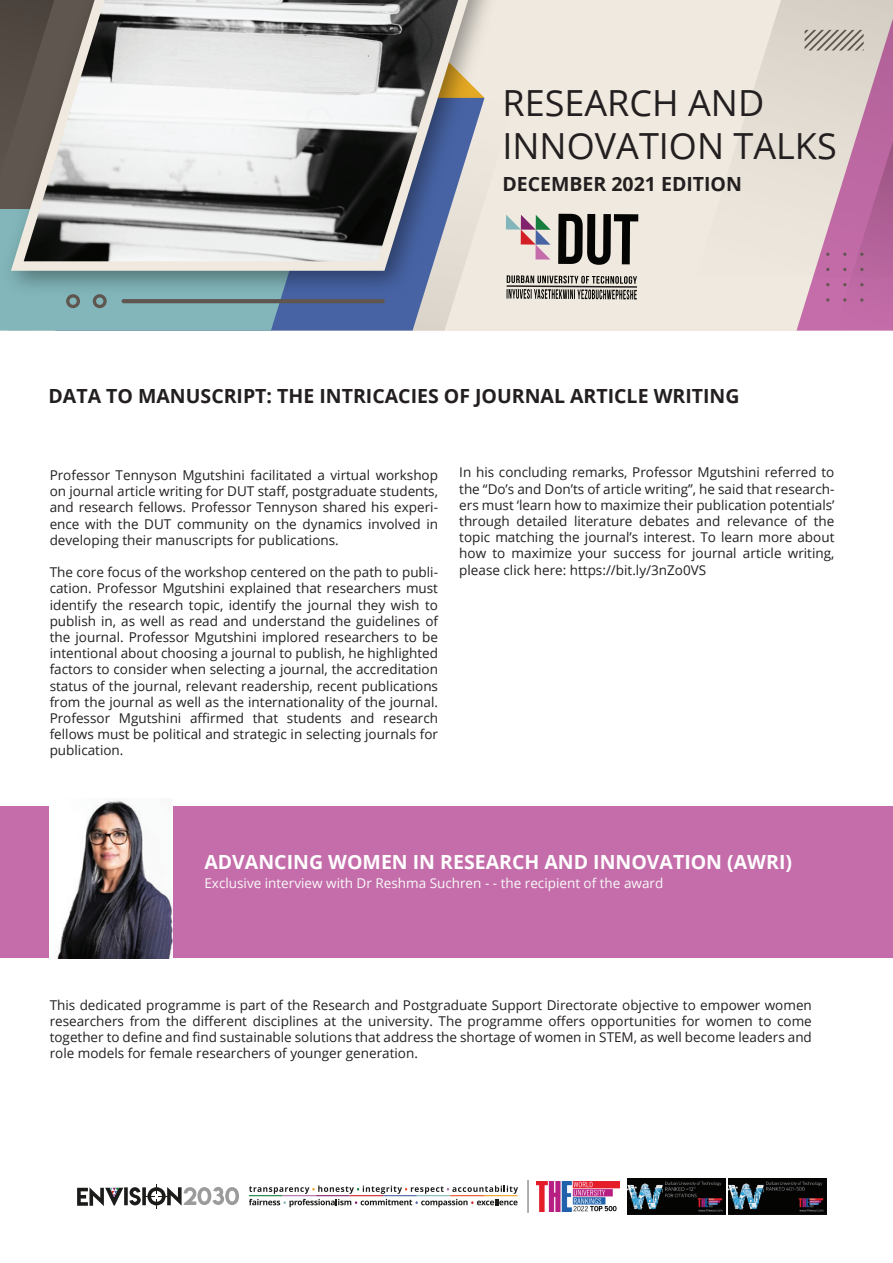
<style>
.page{position:relative;width:893px;height:1263px;background:#fff}
.page>*{position:absolute;margin:0;border:0;box-sizing:border-box;transform-origin:0 0}
.t1{font:36px/43.2px "Open Sans";color:#231f20}
.t2{font:700 19.5px "Open Sans";color:#231f20}
.t3{font:700 19.5px "Open Sans";color:#fefefe}
.t4{font:13.5px/16.2px "Open Sans";color:#231f20;text-align:justify}
.t5{font:13.5px "Open Sans";color:#f9fafa}
</style>
<div class="page">
<div style="left:0;top:0;width:893px;height:331px;background:#efe9df"></div>
<svg style="left:343px;top:305px;width:109px;height:26px;background:#798ab1"></svg>
<svg style="left:741px;top:0;width:152px;height:148px"></svg>
<svg style="left:0;top:305px;width:343px;height:26px;background:#77a5b5"></svg>
<svg style="left:796px;top:18px;width:97px;height:313px"></svg>
<svg style="left:93px;top:305px;width:14px;height:3px"></svg>
<svg style="left:66px;top:305px;width:14px;height:3px"></svg>
<img style="left:0;top:0;width:507px;height:305px">
<svg style="left:11px;top:0;width:478px;height:271px"></svg>
<img style="left:24px;top:0;width:434px;height:261px">
<div style="left:0;top:806px;width:893px;height:152px;background:#c56daa"></div>
<img style="left:50px;top:799px;width:122px;height:159px">
<svg style="left:506px;top:215px;width:45px;height:45px"></svg>
<svg style="left:558px;top:214px;width:80px;height:51px"></svg>
<svg style="left:505px;top:275px;width:132px;height:24px"></svg>
<img style="left:627px;top:1178px;width:98px;height:36px">
<svg style="left:77px;top:1185px;width:162px;height:23px"></svg>
<svg style="left:249px;top:1185px;width:269px;height:22px"></svg>
<hr style="left:249px;top:1195px;width:33px;height:1px;background:#137f3f">
<hr style="left:282px;top:1195px;width:34px;height:1px;background:#ae6dab">
<hr style="left:316px;top:1195px;width:34px;height:1px;background:#86236d">
<hr style="left:350px;top:1195px;width:33px;height:1px;background:#d02027">
<hr style="left:383px;top:1195px;width:34px;height:1px;background:#4a63a3">
<hr style="left:417px;top:1195px;width:33px;height:1px;background:#83b6b9">
<hr style="left:450px;top:1195px;width:34px;height:1px;background:#e85024">
<hr style="left:484px;top:1195px;width:33px;height:1px;background:#f1a01e">
<img style="left:537px;top:1181px;width:83px;height:30px">
<img style="left:728px;top:1178px;width:98px;height:36px">
<hr style="left:528px;top:1180px;width:1px;height:33px;background:#606160">
<h1 class="t1" style="left:502px;top:80px;width:336px">RESEARCH AND<br>INNOVATION TALKS</h1>
<h2 class="t2" style="left:502px;top:170px;width:241px">DECEMBER 2021 EDITION</h2>
<h2 class="t2" style="left:49px;top:382px;width:692px">DATA TO MANUSCRIPT: THE INTRICACIES OF JOURNAL ARTICLE WRITING</h2>
<p class="t4" style="left:50px;top:467px;width:390px">Professor Tennyson Mgutshini facilitated a virtual workshop on journal article writing for DUT staff, postgraduate students, and research fellows. Professor Tennyson shared his experi&shy;ence with the DUT community on the dynamics involved in developing their manuscripts for publications.</p>
<p class="t4" style="left:50px;top:564px;width:390px">The core focus of the workshop centered on the path to publi&shy;cation. Professor Mgutshini explained that researchers must identify the research topic, identify the journal they wish to publish in, as well as read and understand the guidelines of the journal. Professor Mgutshini implored researchers to be intentional about choosing a journal to publish, he highlighted factors to consider when selecting a journal, the accreditation status of the journal, relevant readership, recent publications from the journal as well as the internationality of the journal.<br>Professor Mgutshini affirmed that students and research fellows must be political and strategic in selecting journals for publication.</p>
<p class="t4" style="left:459px;top:464px;width:377px">In his concluding remarks, Professor Mgutshini referred to the “Do’s and Don’ts of article writing”, he said that research&shy;ers must ‘learn how to maximize their publication potentials’ through detailed literature debates and relevance of the topic matching the journal’s interest. To learn more about how to maximize your success for journal article writing, please click here: https://bit.ly/3nZo0VS</p>
<h2 class="t3" style="left:204px;top:848px;width:589px">ADVANCING WOMEN IN RESEARCH AND INNOVATION (AWRI)</h2>
<p class="t5" style="left:204px;top:874px;width:460px">Exclusive interview with Dr Reshma Suchren - - the recipient of the award</p>
<p class="t4" style="left:50px;top:996px;width:764px">This dedicated programme is part of the Research and Postgraduate Support Directorate objective to empower women researchers from the different disciplines at the university. The programme offers opportunities for women to come together to define and find sustainable solutions that address the shortage of women in STEM, as well become leaders and role models for female researchers of younger generation.</p>
</div>
